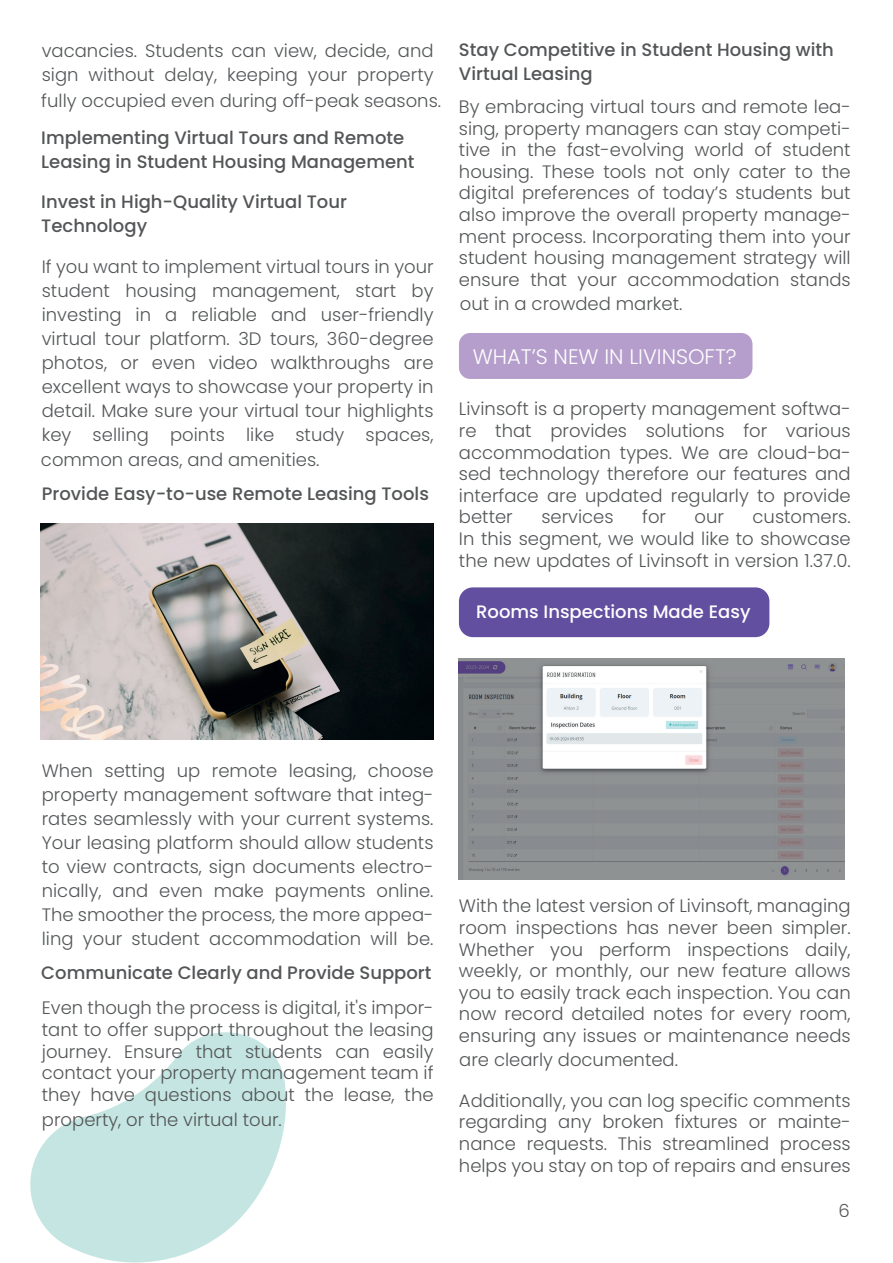
<style>
.page{position:relative;width:893px;height:1263px;background:#fff}
.page>*{position:absolute;margin:0;border:0;box-sizing:border-box;transform-origin:0 0}
.t1{font:300 21px "Poppins";color:#fff}
.t2{font:300 18px/21.6px "Poppins";color:#535557;text-align:justify}
.t3{font:500 18px/24px "Poppins";color:#535557}
.t4{font:500 18px "Poppins";color:#fff}
</style>
<div class="page">
<svg style="left:30px;top:1032px;width:256px;height:230px;fill:#c4e5e1"></svg>
<div style="left:459px;top:587px;width:310px;height:50px;background:#624fa0;border-radius:14px"></div>
<div style="left:459px;top:333px;width:293px;height:46px;background:#b59ecb;border-radius:11px"></div>
<img style="left:41px;top:523px;width:392px;height:217px">
<img style="left:459px;top:659px;width:385px;height:220px">
<p class="t2" style="left:42px;top:39px;width:393px;line-height:24px">vacancies. Students can view, decide, and sign without delay, keeping your property</p>
<p class="t2" style="left:41px;top:90px;width:401px">fully occupied even during off-peak seasons.</p>
<p class="t3" style="left:41px;top:126px;width:375px">Implementing Virtual Tours and Remote<br>Leasing in Student Housing Management</p>
<p class="t3" style="left:41px;top:190px;width:307px">Invest in High-Quality Virtual Tour<br>Technology</p>
<p class="t2" style="left:42px;top:255px;width:393px;line-height:24px">If you want to implement virtual tours in your student housing management, start by investing in a reliable and user-friendly virtual tour platform. 3D tours, 360-degree photos, or even video walkthroughs are excellent ways to showcase your property in detail. Make sure your virtual tour highlights key selling points like study spaces,</p>
<p class="t2" style="left:41px;top:449px;width:280px">common areas, and amenities.</p>
<p class="t3" style="left:42px;top:482px;width:389px">Provide Easy-to-use Remote Leasing Tools</p>
<p class="t3" style="left:459px;top:38px;width:376px">Stay Competitive in Student Housing with<br>Virtual Leasing</p>
<p class="t2" style="left:459px;top:96px;width:393px">By embracing virtual tours and remote lea&shy;sing, property managers can stay competi&shy;tive in the fast-evolving world of student housing. These tools not only cater to the digital preferences of today’s students but also improve the overall property manage&shy;ment process. Incorporating them into your student housing management strategy will ensure that your accommodation stands</p>
<p class="t2" style="left:460px;top:293px;width:224px">out in a crowded market.</p>
<p class="t1" style="left:473px;top:344px;width:265px">WHAT’S NEW IN LIVINSOFT?</p>
<p class="t2" style="left:459px;top:398px;width:393px">Livinsoft is a property management softwa&shy;re that provides solutions for various accommodation types. We are cloud-ba&shy;sed technology therefore our features and interface are updated regularly to provide better</p>
<p class="t2" style="left:541px;top:506px;width:74px">services</p>
<p class="t2" style="left:642px;top:506px;width:25px">for</p>
<p class="t2" style="left:695px;top:506px;width:31px">our</p>
<p class="t2" style="left:459px;top:506px;width:393px;text-indent:294px">customers.<br>In this segment, we would like to showcase the new updates of Livinsoft in version 1.37.0.</p>
<p class="t4" style="left:476px;top:601px;width:276px">Rooms Inspections Made Easy</p>
<p class="t2" style="left:42px;top:759px;width:393px;line-height:24px">When setting up remote leasing, choose property management software that integ&shy;rates seamlessly with your current systems.<br>Your leasing platform should allow students to view contracts, sign documents electro&shy;nically, and even make payments online.<br>The smoother the process, the more appea&shy;ling your student accommodation will be.</p>
<p class="t3" style="left:41px;top:961px;width:392px">Communicate Clearly and Provide Support</p>
<p class="t2" style="left:42px;top:997px;width:393px">Even though the process is digital, it's impor&shy;tant to offer support throughout the leasing journey. Ensure that students can easily contact your property management team if they have questions about the lease, the</p>
<p class="t2" style="left:42px;top:1109px;width:241px">property, or the virtual tour.</p>
<p class="t2" style="left:459px;top:895px;width:393px">With the latest version of Livinsoft, managing room inspections has never been simpler.<br>Whether you perform inspections daily, weekly, or monthly, our new feature allows you to easily track each inspection. You can now record detailed notes for every room, ensuring any issues or maintenance needs</p>
<p class="t2" style="left:459px;top:1049px;width:220px">are clearly documented.</p>
<p class="t2" style="left:459px;top:1090px;width:393px">Additionally, you can log specific comments regarding any broken fixtures or mainte&shy;nance requests. This streamlined process helps you stay on top of repairs and ensures</p>
<p class="t2" style="left:839px;top:1200px;width:13px">6</p>
</div>
